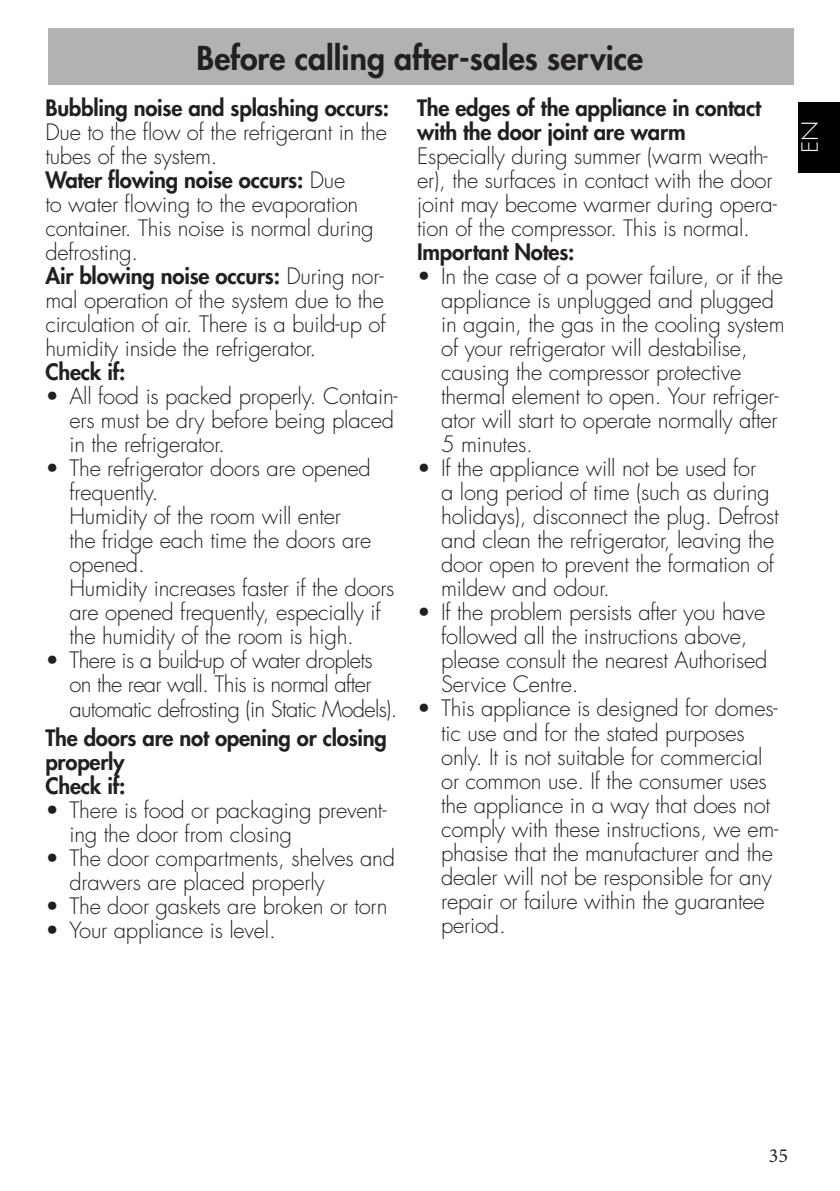
<style>
.page{position:relative;width:840px;height:1191px;background:#fff}
.page>*{position:absolute;margin:0;border:0;box-sizing:border-box;transform-origin:0 0}
.t1{font:800 32px "Futura Std";color:#231f20}
.t2{font:300 22px/24px "Futura Std";letter-spacing:-.01em;color:#231f20}
.t3{font:800 22px/24px "Futura Std";letter-spacing:-.01em;color:#231f20}
.t4{font:300 22px/24px "Futura Std";letter-spacing:-.03em;color:#231f20}
.t5{font:300 21.6px "Futura Std";color:#fff;scale:1.11 1}
.t6{font:20px "Minion Pro";color:#231f20}
.s1{font-weight:800}
</style>
<div class="page">
<div style="left:797px;top:102px;width:42px;height:70px;background:#000"></div>
<div style="left:48px;top:28px;width:743px;height:57px;background:#b2b2b2"></div>
<p class="t1" style="left:196px;top:38px;width:448px">Before calling after-sales service</p>
<p class="t2" style="left:45px;top:97px;width:345px;text-align:justify"><span class="s1">Bubbling noise and splashing occurs:<br></span>Due to the flow of the refrigerant in the tubes of the system.</p>
<p class="t2" style="left:45px;top:169px;width:329px"><span class="s1">Water flowing noise occurs:</span> Due<br>to water flowing to the evaporation container. This noise is normal during defrosting.</p>
<p class="t2" style="left:45px;top:265px;width:341px;text-align:justify"><span class="s1">Air blowing noise occurs:</span> During nor&shy;mal operation of the system due to the circulation of air. There is a build-up of humidity inside the refrigerator.</p>
<p class="t3" style="left:45px;top:360px;width:82px">Check if:</p>
<p class="t2" style="left:69px;top:385px;width:329px;text-indent:-24px">• All food is packed properly. Contain&shy;ers must be dry before being placed in the refrigerator.</p>
<p class="t2" style="left:69px;top:457px;width:303px;text-indent:-24px">• The refrigerator doors are opened frequently.</p>
<p class="t2" style="left:69px;top:505px;width:303px">Humidity of the room will enter the fridge each time the doors are opened.</p>
<p class="t2" style="left:69px;top:577px;width:326px">Humidity increases faster if the doors are opened frequently, especially if the humidity of the room is high.</p>
<p class="t4" style="left:69px;top:649px;width:329px;text-indent:-24px">• There is a build-up of water droplets on the rear wall. This is normal after automatic defrosting (in Static Models).</p>
<p class="t3" style="left:45px;top:726px;width:343px">The doors are not opening or closing properly</p>
<p class="t3" style="left:45px;top:774px;width:82px">Check if:</p>
<p class="t2" style="left:69px;top:799px;width:318px;text-indent:-24px">• There is food or packaging prevent&shy;ing the door from closing</p>
<p class="t2" style="left:69px;top:847px;width:327px;text-indent:-24px">• The door compartments, shelves and drawers are placed properly</p>
<p class="t2" style="left:45px;top:895px;width:343px">• The door gaskets are broken or torn</p>
<p class="t2" style="left:45px;top:919px;width:232px">• Your appliance is level.</p>
<p class="t3" style="left:417px;top:96px;width:345px">The edges of the appliance in contact with the door joint are warm</p>
<p class="t2" style="left:417px;top:145px;width:361px">Especially during summer (warm weath&shy;er), the surfaces in contact with the door joint may become warmer during opera&shy;tion of the compressor. This is normal.</p>
<p class="t3" style="left:417px;top:240px;width:159px">Important Notes:</p>
<p class="t2" style="left:441px;top:265px;width:345px;text-indent:-24px">• In the case of a power failure, or if the appliance is unplugged and plugged in again, the gas in the cooling system of your refrigerator will destabilise, causing the compressor protective thermal element to open. Your refriger&shy;ator will start to operate normally after 5 minutes.</p>
<p class="t2" style="left:441px;top:457px;width:339px;text-indent:-24px">• If the appliance will not be used for<br>a long period of time (such as during holidays), disconnect the plug. Defrost and clean the refrigerator, leaving the door open to prevent the formation of mildew and odour.</p>
<p class="t2" style="left:441px;top:601px;width:328px;text-indent:-24px">• If the problem persists after you have followed all the instructions above, please consult the nearest Authorised Service Centre.</p>
<p class="t2" style="left:441px;top:697px;width:338px;text-indent:-24px">• This appliance is designed for domes&shy;tic use and for the stated purposes only. It is not suitable for commercial or common use. If the consumer uses the appliance in a way that does not comply with these instructions, we em&shy;phasise that the manufacturer and the dealer will not be responsible for any repair or failure within the guarantee period.</p>
<p class="t5" style="left:796px;top:153px;width:31px;rotate:-90deg">EN</p>
<p class="t6" style="left:768px;top:1142px;width:21px">35</p>
</div>
